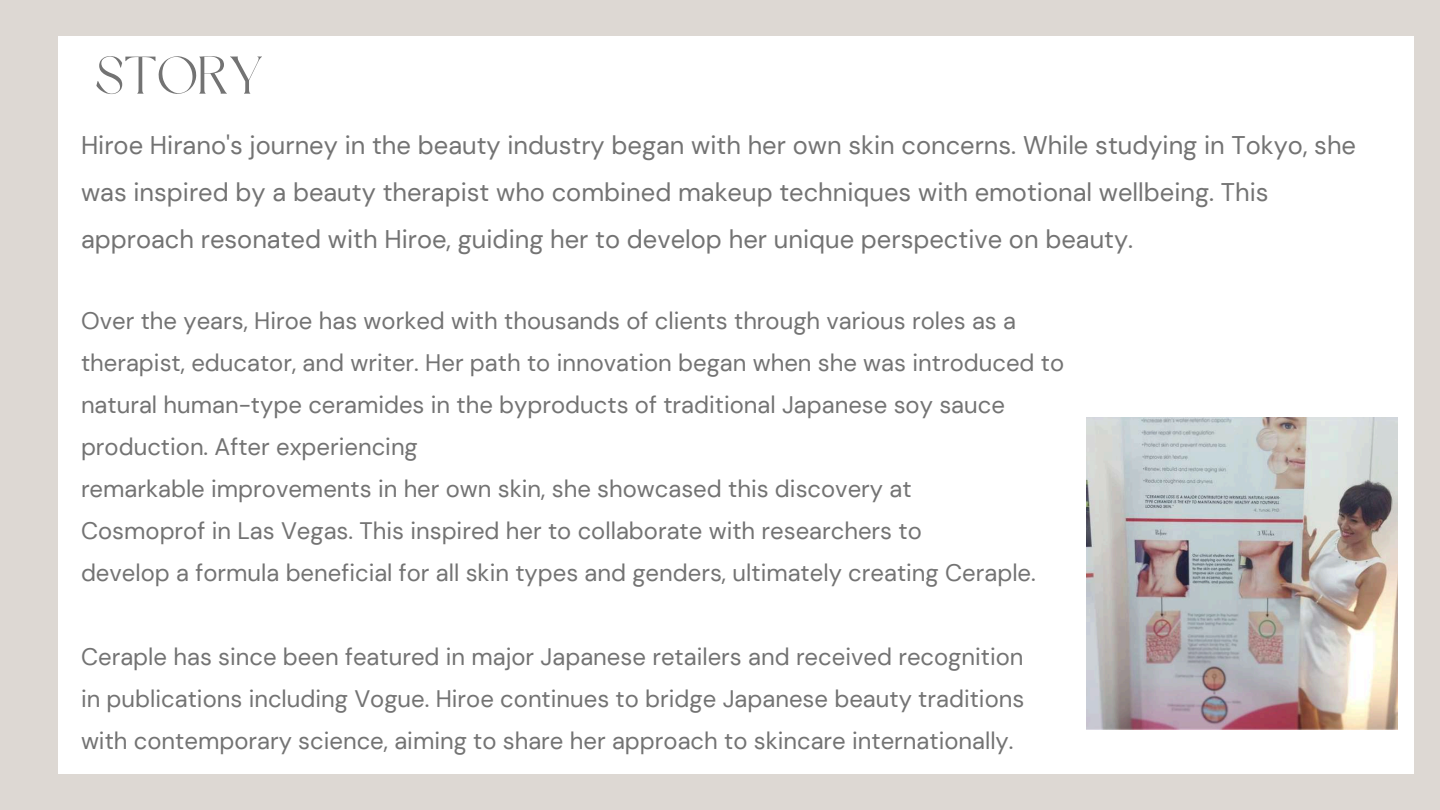
<style>
.page{position:relative;width:1440px;height:810px;background:#ddd8d3}
.page>*{position:absolute;margin:0;border:0;box-sizing:border-box;transform-origin:0 0}
.t1{font:52.8px "Dream Avenue";color:#737373}
.t2{font:25.5px/47.2px "DM Sans";color:#737373}
.t3{font:23.8px/42px "DM Sans";color:#737373}
</style>
<div class="page">
<div style="left:58px;top:36px;width:1355px;height:738px;background:#fff"></div>
<img style="left:1086px;top:418px;width:312px;height:311px">
<h1 class="t1" style="left:95px;top:54px;width:170px">STORY</h1>
<p class="t2" style="left:81px;top:121px;width:1277px">Hiroe Hirano's journey in the beauty industry began with her own skin concerns. While studying in Tokyo, she was inspired by a beauty therapist who combined makeup techniques with emotional wellbeing. This approach resonated with Hiroe, guiding her to develop her unique perspective on beauty.</p>
<p class="t3" style="left:81px;top:300px;width:985px">Over the years, Hiroe has worked with thousands of clients through various roles as a therapist, educator, and writer. Her path to innovation began when she was introduced to natural human-type ceramides in the byproducts of traditional Japanese soy sauce production. After experiencing<br>remarkable improvements in her own skin, she showcased this discovery at<br>Cosmoprof in Las Vegas. This inspired her to collaborate with researchers to<br>develop a formula beneficial for all skin types and genders, ultimately creating Ceraple.</p>
<p class="t3" style="left:81px;top:636px;width:945px;text-align:justify">Ceraple has since been featured in major Japanese retailers and received recognition in publications including Vogue. Hiroe continues to bridge Japanese beauty traditions with contemporary science, aiming to share her approach to skincare internationally.</p>
</div>
